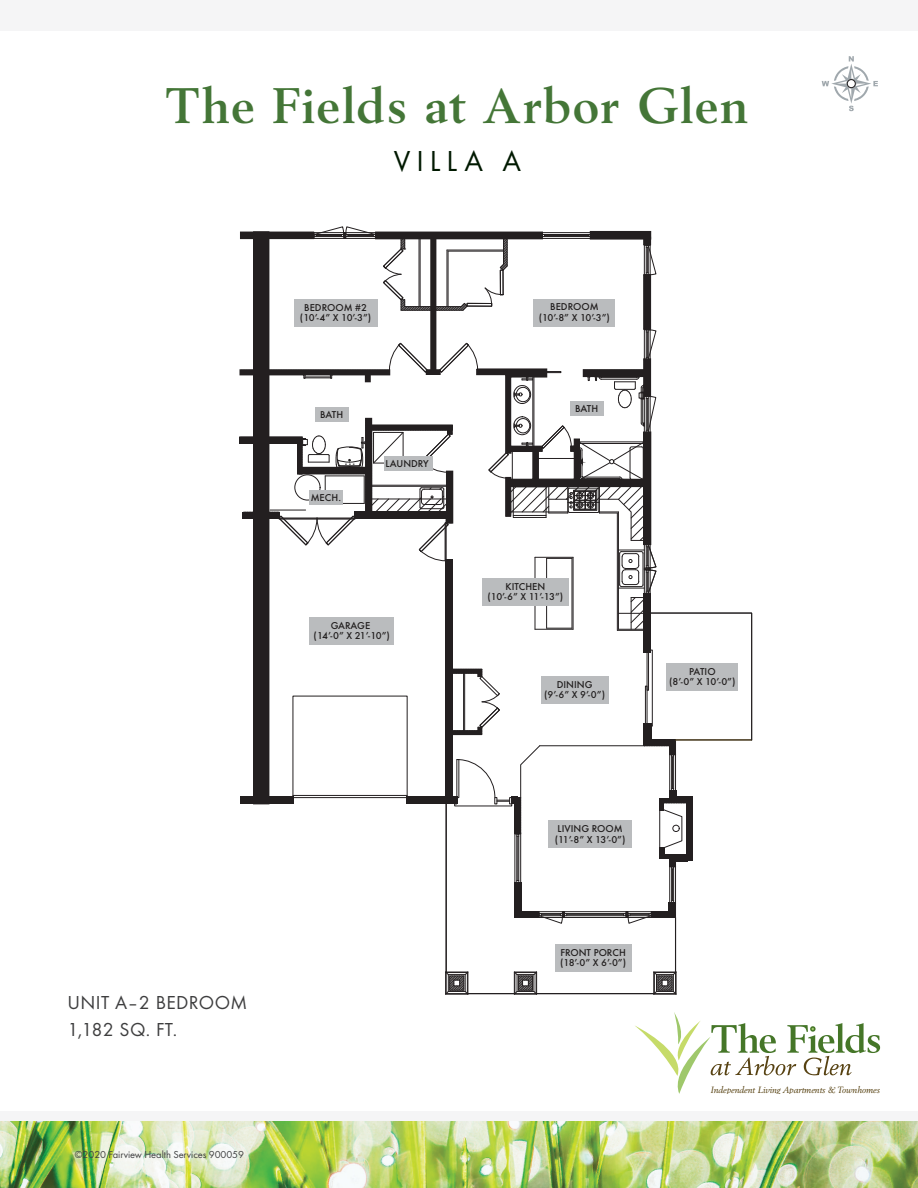
<style>
.page{position:relative;width:918px;height:1188px;background:#fff}
.page>*{position:absolute;margin:0;border:0;box-sizing:border-box;transform-origin:0 0}
.t1{font:700 49.35px "Berling LT Std";letter-spacing:.025em;color:#447637}
.t2{font:30px "Futura T";letter-spacing:.2em;color:#001900}
.t3{font:19.5px/27px "Futura T";letter-spacing:.02em;color:#3e3e3f}
.t4{font:10.5px "Futura T";letter-spacing:-.01em;color:#3e3e3f}
.t5{font:500 10.35px/10.4px "Futura T";color:#211e1e;text-align:center}
.t6{font:500 10.35px/10.4px "Futura T";letter-spacing:-.03em;color:#211e1e;text-align:center}
.t7{font:italic 9px "Berling";letter-spacing:-.005em;color:#574212}
</style>
<div class="page">
<img style="left:0;top:1121px;width:918px;height:67px">
<div style="left:0;top:1111px;width:918px;height:10px;background:#f5f5f6"></div>
<div style="left:0;top:0;width:918px;height:30px;background:#f5f5f6"></div>
<svg style="left:822px;top:56px;width:56px;height:55px"></svg>
<svg style="left:635px;top:1012px;width:245px;height:82px"></svg>
<hr style="left:514px;top:803px;width:1px;height:114px;background:#231f20">
<hr style="left:520px;top:798px;width:1px;height:114px;background:#231f20">
<hr style="left:515px;top:917px;width:161px;height:1px;background:#231f20">
<hr style="left:521px;top:911px;width:149px;height:1px;background:#231f20">
<hr style="left:675px;top:861px;width:1px;height:56px;background:#231f20">
<hr style="left:669px;top:858px;width:1px;height:54px;background:#231f20">
<div style="left:671px;top:866px;width:3px;height:37px;border:1px solid #231f20"></div>
<hr style="left:672px;top:869px;width:1px;height:32px;background:#231f20">
<div style="left:516px;top:834px;width:3px;height:49px;border:1px solid #231f20"></div>
<hr style="left:517px;top:836px;width:1px;height:44px;background:#231f20">
<div style="left:564px;top:913px;width:62px;height:3px;border:1px solid #231f20"></div>
<hr style="left:567px;top:914px;width:57px;height:1px;background:#231f20">
<svg style="left:652px;top:971px;width:25px;height:24px"></svg>
<svg style="left:513px;top:971px;width:25px;height:24px"></svg>
<div style="left:522px;top:980px;width:7px;height:6px;border:1px solid #231f20"></div>
<svg style="left:445px;top:971px;width:24px;height:24px"></svg>
<div style="left:453px;top:980px;width:7px;height:6px;border:1px solid #231f20"></div>
<svg style="left:514px;top:880px;width:53px;height:44px"></svg>
<svg style="left:623px;top:900px;width:52px;height:24px"></svg>
<div style="left:239px;top:436px;width:64px;height:8px;border:1px solid #231f20"></div>
<div style="left:669px;top:902px;width:7px;height:16px;background:#231f20"></div>
<div style="left:651px;top:911px;width:21px;height:7px;background:#231f20"></div>
<div style="left:514px;top:882px;width:7px;height:36px;background:#231f20"></div>
<div style="left:518px;top:911px;width:21px;height:7px;background:#231f20"></div>
<hr style="left:537px;top:993px;width:117px;height:1px;background:#231f20">
<hr style="left:468px;top:993px;width:46px;height:1px;background:#231f20">
<hr style="left:446px;top:803px;width:1px;height:169px;background:#231f20">
<hr style="left:675px;top:917px;width:1px;height:55px;background:#231f20">
<svg style="left:240px;top:226px;width:513px;height:643px"></svg>
<div style="left:555px;top:944px;width:76px;height:28px;background:#babcbe"></div>
<div style="left:294px;top:299px;width:84px;height:28px;background:#babcbe"></div>
<div style="left:534px;top:299px;width:81px;height:27px;background:#babcbe"></div>
<div style="left:309px;top:617px;width:85px;height:28px;background:#babcbe"></div>
<div style="left:541px;top:676px;width:67px;height:28px;background:#babcbe"></div>
<div style="left:667px;top:663px;width:71px;height:28px;background:#babcbe"></div>
<div style="left:549px;top:821px;width:83px;height:27px;background:#babcbe"></div>
<div style="left:309px;top:491px;width:34px;height:14px;background:#babcbe"></div>
<div style="left:384px;top:456px;width:48px;height:15px;background:#babcbe"></div>
<div style="left:315px;top:408px;width:34px;height:14px;background:#babcbe"></div>
<div style="left:570px;top:401px;width:34px;height:15px;background:#babcbe"></div>
<div style="left:482px;top:578px;width:87px;height:28px;background:#babcbe"></div>
<h1 class="t1" style="left:166px;top:77px;width:584px">The Fields at Arbor Glen</h1>
<h2 class="t2" style="left:394px;top:144px;width:129px">VILLA A</h2>
<p class="t5" style="left:300px;top:302px;width:73px">BEDROOM #2 (10’-4” X 10’-3”)</p>
<p class="t5" style="left:539px;top:302px;width:73px">BEDROOM (10’-8” X 10’-3”)</p>
<h3 class="t3" style="left:68px;top:989px;width:181px">UNIT A–2 BEDROOM<br>1,182 SQ. FT.</h3>
<p class="t4" style="left:75px;top:1149px;width:171px">©2020 Fairview Health Services 900059</p>
<p class="t5" style="left:320px;top:409px;width:25px">BATH</p>
<p class="t5" style="left:311px;top:492px;width:32px">MECH.</p>
<p class="t5" style="left:385px;top:458px;width:45px">LAUNDRY</p>
<p class="t6" style="left:314px;top:620px;width:78px">GARAGE<br>(14’-0” X 21’-10”)</p>
<p class="t5" style="left:575px;top:403px;width:25px">BATH</p>
<p class="t5" style="left:488px;top:581px;width:77px">KITCHEN<br>(10’-6” X 11’-13”)</p>
<p class="t5" style="left:544px;top:679px;width:62px">DINING (9’-6” X 9’-0”)</p>
<p class="t5" style="left:669px;top:666px;width:68px">PATIO<br>(8’-0” X 10’-0”)</p>
<p class="t5" style="left:555px;top:824px;width:72px;text-align:left">LIVING ROOM (11’-8” X 13’-0”)</p>
<p class="t5" style="left:560px;top:947px;width:68px;text-align:left">FRONT PORCH (18’-0” X 6’-0”)</p>
<p class="t7" style="left:711px;top:1084px;width:171px">Independent Living Apartments &amp; Townhomes</p>
</div>
